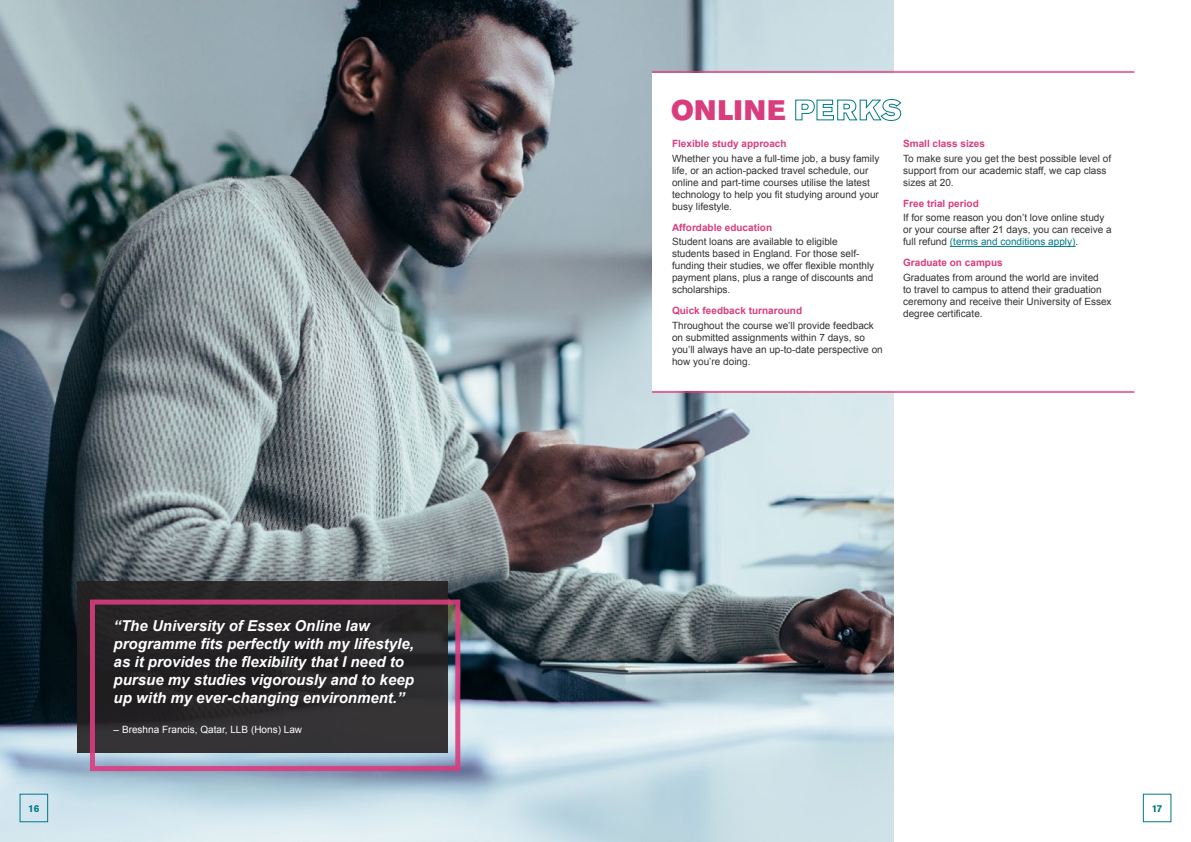
<style>
.page{position:relative;width:1191px;height:842px;background:#fff}
.page>*{position:absolute;margin:0;border:0;box-sizing:border-box;transform-origin:0 0}
.t1{font:28px "Akzidenz Grotesk BE Super";letter-spacing:.065em;color:#da3d7e}
.body{font:italic 700 15px/18px "Arial";color:#fff}
.body-2{font:10px/12px "Arial";color:#333}
.body-3{font:700 10px "Arial";color:#da3d7e}
.body-4{font:10px "Arial";color:#fff}
.t2{font:700 10px "Akzidenz Grotesk BE";color:#007a87}
.s1{color:#007a87}
</style>
<div class="page">
<img style="left:0;top:0;width:893px;height:842px">
<hr style="left:652px;top:71px;width:482px;height:2px;background:#da3d7e">
<div style="left:652px;top:73px;width:482px;height:318px;background:#fff"></div>
<hr style="left:652px;top:391px;width:482px;height:2px;background:#da3d7e">
<hr style="left:950px;top:246px;width:125px;height:1px;background:#007a87">
<div style="left:77px;top:581px;width:370px;height:172px;background:linear-gradient(to bottom,#232122,#302f31)"></div>
<div style="left:90px;top:599px;width:370px;height:172px;border:5px solid #da3d7e"></div>
<div style="left:20px;top:794px;width:28px;height:28px;border:1px solid #007a87"></div>
<p class="body" style="left:114px;top:617px;width:302px">“The University of Essex Online law programme fits perfectly with my lifestyle, as it provides the flexibility that I need to pursue my studies vigorously and to keep up with my ever-changing environment.”</p>
<p class="body-4" style="left:114px;top:722px;width:190px">– Breshna Francis, Qatar, LLB (Hons) Law</p>
<p class="t1" style="left:671px;top:94px;width:232px">ONLINE <span class="s1">PERKS</span></p>
<p class="body-3" style="left:672px;top:137px;width:116px">Flexible study approach</p>
<p class="body-2" style="left:672px;top:153px;width:209px">Whether you have a full-time job, a busy family life, or an action-packed travel schedule, our online and part-time courses utilise the latest technology to help you fit studying around your busy lifestyle.</p>
<p class="body-3" style="left:672px;top:220px;width:102px">Affordable education</p>
<p class="body-2" style="left:672px;top:236px;width:204px">Student loans are available to eligible students based in England. For those self&shy;funding their studies, we offer flexible monthly payment plans, plus a range of discounts and scholarships.</p>
<p class="body-3" style="left:672px;top:304px;width:132px">Quick feedback turnaround</p>
<p class="body-2" style="left:672px;top:319px;width:212px">Throughout the course we’ll provide feedback on submitted assignments within 7 days, so you’ll always have an up-to-date perspective on how you’re doing.</p>
<p class="body-3" style="left:903px;top:137px;width:83px">Small class sizes</p>
<p class="body-2" style="left:903px;top:153px;width:209px">To make sure you get the best possible level of support from our academic staff, we cap class sizes at 20.</p>
<p class="body-3" style="left:903px;top:196px;width:77px">Free trial period</p>
<p class="body-2" style="left:903px;top:212px;width:210px">If for some reason you don’t love online study or your course after 21 days, you can receive a full refund <span class="s1">(terms and conditions apply)</span>.</p>
<p class="body-3" style="left:903px;top:256px;width:101px">Graduate on campus</p>
<p class="body-2" style="left:903px;top:271px;width:210px">Graduates from around the world are invited<br>to travel to campus to attend their graduation ceremony and receive their University of Essex degree certificate.</p>
<p class="t2" style="left:28px;top:802px;width:13px">16</p>
<p class="t2" style="left:1151px;top:802px;width:12px">17</p>
</div>
